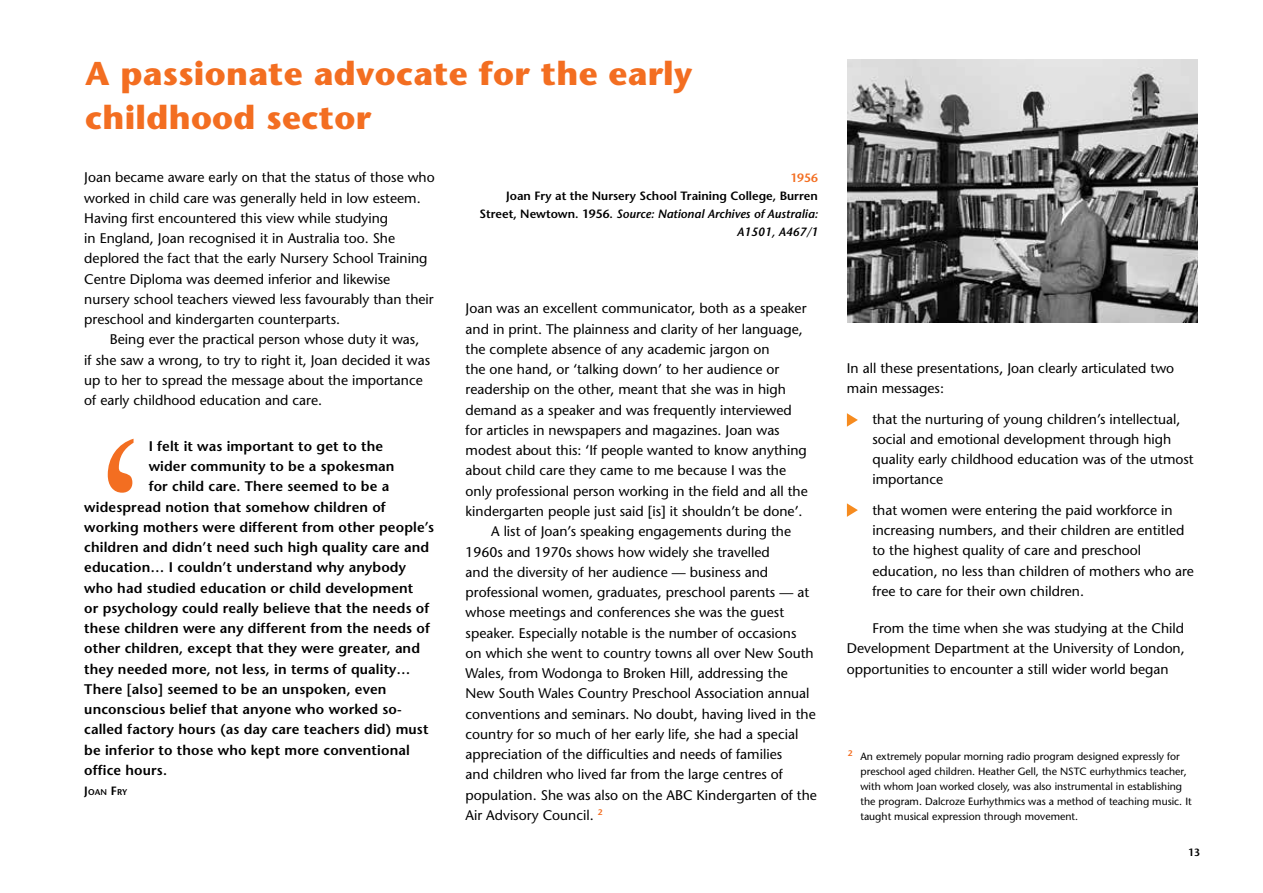
<style>
.page{position:relative;width:1263px;height:893px;background:#fff}
.page>*{position:absolute;margin:0;border:0;box-sizing:border-box;transform-origin:0 0}
.t1{font:236.7px "Perpetua";color:#f36e21}
.t2{font:700 33px/43.5px "Stone Sans Std";letter-spacing:.01em;color:#f36e21}
.t3{font:500 13.95px/20.2px "Stone Sans Std";color:#000}
.t4{font:600 13.95px "Stone Sans Std";letter-spacing:.01em;color:#000}
.t5{font:600 12px/18px "Stone Sans Std";color:#000;text-align:right}
.t6{font:600 12px "Stone Sans Std";color:#f36e21}
.t7{font:500 10.5px/15px "Stone Sans Std";color:#000}
.t8{font:600 10.5px "Stone Sans Std";color:#000}
.t9{font:600 8.4px "Stone Sans Std";color:#000}
.s1{font-size:12px}
.s2{font-style:italic}
</style>
<div class="page">
<svg style="left:847px;top:413px;width:11px;height:14px"></svg>
<svg style="left:847px;top:503px;width:11px;height:14px"></svg>
<img style="left:848px;top:60px;width:350px;height:263px">
<h2 class="t2" style="left:85px;top:52px;width:609px">A passionate advocate for the early childhood sector</h2>
<p class="t3" style="left:84px;top:167px;width:352px">Joan became aware early on that the status of those who worked in child care was generally held in low esteem.<br>Having first encountered this view while studying<br>in England, Joan recognised it in Australia too. She deplored the fact that the early Nursery School Training Centre Diploma was deemed inferior and likewise nursery school teachers viewed less favourably than their preschool and kindergarten counterparts.</p>
<p class="t3" style="left:84px;top:329px;width:347px;text-indent:26px">Being ever the practical person whose duty it was, if she saw a wrong, to try to right it, Joan decided it was up to her to spread the message about the importance of early childhood education and care.</p>
<h1 class="t1" style="left:84px;top:370px;width:71px">‘</h1>
<p class="t4" style="left:149px;top:438px;width:236px">I felt it was important to get to the</p>
<p class="t4" style="left:149px;top:458px;width:247px">wider community to be a spokesman</p>
<p class="t4" style="left:149px;top:478px;width:242px">for child care. There seemed to be a</p>
<p class="t4" style="left:84px;top:498px;width:303px">widespread notion that somehow children of</p>
<p class="t4" style="left:84px;top:519px;width:351px">working mothers were different from other people’s</p>
<p class="t4" style="left:84px;top:539px;width:346px">children and didn’t need such high quality care and</p>
<p class="t4" style="left:84px;top:559px;width:323px">education… I couldn’t understand why anybody</p>
<p class="t4" style="left:84px;top:579px;width:331px">who had studied education or child development</p>
<p class="t4" style="left:84px;top:600px;width:347px">or psychology could really believe that the needs of</p>
<p class="t4" style="left:84px;top:620px;width:347px">these children were any different from the needs of</p>
<p class="t4" style="left:84px;top:640px;width:337px">other children, except that they were greater, and</p>
<p class="t4" style="left:84px;top:660px;width:328px">they needed more, not less, in terms of quality…</p>
<p class="t4" style="left:84px;top:681px;width:304px">There [also] seemed to be an unspoken, even</p>
<p class="t4" style="left:84px;top:701px;width:319px">unconscious belief that anyone who worked so-</p>
<p class="t4" style="left:84px;top:721px;width:346px">called factory hours (as day care teachers did) must</p>
<p class="t4" style="left:84px;top:741px;width:327px">be inferior to those who kept more conventional</p>
<p class="t4" style="left:84px;top:762px;width:84px">office hours.</p>
<p class="t9" style="left:84px;top:787px;width:45px"><span class="s1">J</span>OAN <span class="s1">F</span> RY</p>
<p class="t6" style="left:790px;top:171px;width:29px">1956</p>
<p class="t5" style="left:479px;top:187px;width:340px">Joan Fry at the Nursery School Training College, Burren<br>Street, Newtown. 1956. <span class="s2">Source: National Archives of Australia:<br>A1501, A467/1</span></p>
<p class="t3" style="left:466px;top:298px;width:342px">Joan was an excellent communicator, both as a speaker</p>
<p class="t3" style="left:466px;top:319px;width:339px">and in print. The plainness and clarity of her language,</p>
<p class="t3" style="left:466px;top:339px;width:306px">the complete absence of any academic jargon on</p>
<p class="t3" style="left:466px;top:359px;width:315px">the one hand, or ‘talking down’ to her audience or</p>
<p class="t3" style="left:466px;top:379px;width:322px">readership on the other, meant that she was in high</p>
<p class="t3" style="left:466px;top:400px;width:328px">demand as a speaker and was frequently interviewed</p>
<p class="t3" style="left:466px;top:420px;width:316px">for articles in newspapers and magazines. Joan was</p>
<p class="t3" style="left:466px;top:440px;width:343px">modest about this: ‘If people wanted to know anything</p>
<p class="t3" style="left:466px;top:460px;width:322px">about child care they came to me because I was the</p>
<p class="t3" style="left:466px;top:481px;width:344px">only professional person working in the field and all the</p>
<p class="t3" style="left:466px;top:501px;width:338px">kindergarten people just said [is] it shouldn’t be done’.</p>
<p class="t3" style="left:491px;top:521px;width:302px">A list of Joan’s speaking engagements during the</p>
<p class="t3" style="left:466px;top:542px;width:306px">1960s and 1970s shows how widely she travelled</p>
<p class="t3" style="left:466px;top:562px;width:304px">and the diversity of her audience — business and</p>
<p class="t3" style="left:466px;top:582px;width:345px">professional women, graduates, preschool parents — at</p>
<p class="t3" style="left:466px;top:602px;width:320px">whose meetings and conferences she was the guest</p>
<p class="t3" style="left:466px;top:623px;width:332px">speaker. Especially notable is the number of occasions</p>
<p class="t3" style="left:466px;top:643px;width:350px">on which she went to country towns all over New South</p>
<p class="t3" style="left:466px;top:663px;width:324px">Wales, from Wodonga to Broken Hill, addressing the</p>
<p class="t3" style="left:466px;top:683px;width:345px">New South Wales Country Preschool Association annual</p>
<p class="t3" style="left:466px;top:704px;width:352px">conventions and seminars. No doubt, having lived in the</p>
<p class="t3" style="left:466px;top:724px;width:334px">country for so much of her early life, she had a special</p>
<p class="t3" style="left:466px;top:744px;width:318px">appreciation of the difficulties and needs of families</p>
<p class="t3" style="left:466px;top:764px;width:319px">and children who lived far from the large centres of</p>
<p class="t3" style="left:466px;top:785px;width:353px">population. She was also on the ABC Kindergarten of the</p>
<p class="t3" style="left:466px;top:805px;width:138px">Air Advisory Council. <sup>2</sup></p>
<p class="t3" style="left:847px;top:358px;width:329px">In all these presentations, Joan clearly articulated two main messages:</p>
<p class="t3" style="left:872px;top:409px;width:323px">that the nurturing of young children’s intellectual, social and emotional development through high quality early childhood education was of the utmost importance</p>
<p class="t3" style="left:872px;top:500px;width:323px">that women were entering the paid workforce in increasing numbers, and their children are entitled to the highest quality of care and preschool education, no less than children of mothers who are free to care for their own children.</p>
<p class="t3" style="left:847px;top:618px;width:339px;text-align:justify;text-indent:26px">From the time when she was studying at the Child Development Department at the University of London, opportunities to encounter a still wider world began</p>
<p class="t7" style="left:860px;top:749px;width:333px;text-indent:-13px"><sup>2</sup> An extremely popular morning radio program designed expressly for preschool aged children. Heather Gell, the NSTC eurhythmics teacher, with whom Joan worked closely, was also instrumental in establishing the program. Dalcroze Eurhythmics was a method of teaching music. It taught musical expression through movement.</p>
<p class="t8" style="left:1188px;top:846px;width:14px">13</p>
</div>
